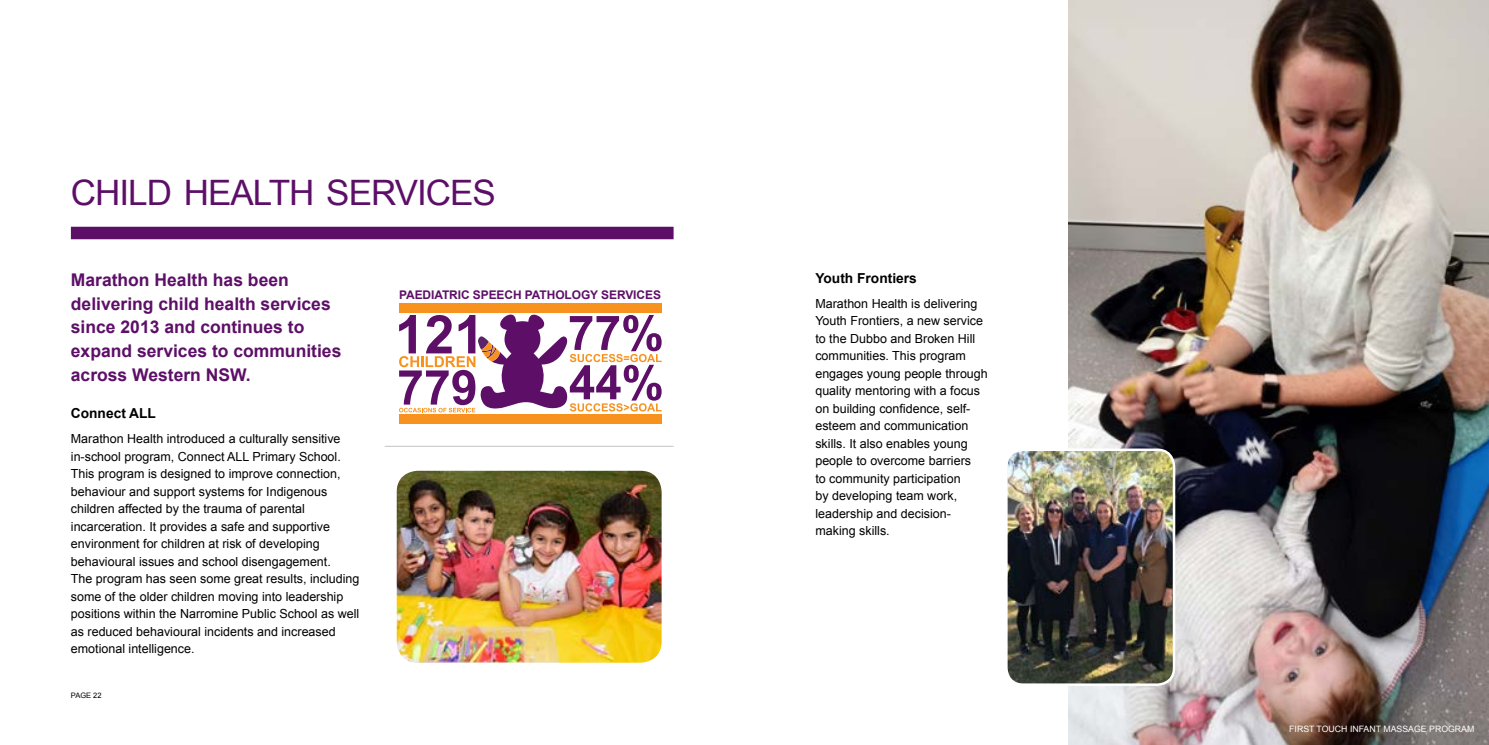
<style>
.page{position:relative;width:1489px;height:745px;background:#fff}
.page>*{position:absolute;margin:0;border:0;box-sizing:border-box;transform-origin:0 0}
.t1{font:35px "Arial";letter-spacing:-.03em;color:#5d0f68}
.t2{font:700 17.5px/23.8px "Arial";color:#5d0f68}
.t3{font:700 13.75px "Arial";color:#000}
.t4{font:12.5px/17.5px "Arial";color:#000}
.t5{font:700 11.88px "Arial";letter-spacing:-.005em;color:#5d0f68}
.t6{font:8.75px "Arial";color:#fff}
.t7{font:7.5px "Arial";color:#000}
</style>
<div class="page">
<div style="left:71px;top:226px;width:602px;height:13px;background:#5d0f68"></div>
<img style="left:397px;top:470px;width:264px;height:192px">
<svg style="left:399px;top:314px;width:262px;height:98px"></svg>
<div style="left:399px;top:302px;width:262px;height:10px;background:#f7921e"></div>
<div style="left:399px;top:414px;width:262px;height:9px;background:#f7921e"></div>
<img style="left:1068px;top:0;width:420px;height:744px">
<img style="left:1008px;top:449px;width:165px;height:234px">
<div style="left:1005px;top:448px;width:170px;height:237px;border:2px solid #fff;border-radius:17px"></div>
<hr style="left:385px;top:445px;width:288px;height:1px;background:#000">
<h1 class="t1" style="left:71px;top:170px;width:426px">CHILD HEALTH SERVICES</h1>
<h2 class="t2" style="left:71px;top:268px;width:272px">Marathon Health has been delivering child health services since 2013 and continues to expand services to communities across Western NSW.</h2>
<p class="t3" style="left:71px;top:404px;width:87px">Connect ALL</p>
<p class="t4" style="left:71px;top:429px;width:290px">Marathon Health introduced a culturally sensitive in-school program, Connect ALL Primary School.<br>This program is designed to improve connection, behaviour and support systems for Indigenous children affected by the trauma of parental incarceration. It provides a safe and supportive environment for children at risk of developing behavioural issues and school disengagement.<br>The program has seen some great results, including some of the older children moving into leadership positions within the Narromine Public School as well as reduced behavioural incidents and increased emotional intelligence.</p>
<p class="t7" style="left:71px;top:690px;width:32px">PAGE 22</p>
<p class="t5" style="left:399px;top:286px;width:263px">PAEDIATRIC SPEECH PATHOLOGY SERVICES</p>
<p class="t3" style="left:815px;top:269px;width:103px">Youth Frontiers</p>
<p class="t4" style="left:815px;top:294px;width:174px">Marathon Health is delivering<br>Youth Frontiers, a new service to the Dubbo and Broken Hill communities. This program engages young people through quality mentoring with a focus on building confidence, self&shy;esteem and communication skills. It also enables young people to overcome barriers<br>to community participation<br>by developing team work, leadership and decision&shy;making skills.</p>
<p class="t6" style="left:1289px;top:722px;width:187px">FIRST TOUCH INFANT MASSAGE PROGRAM</p>
</div>
